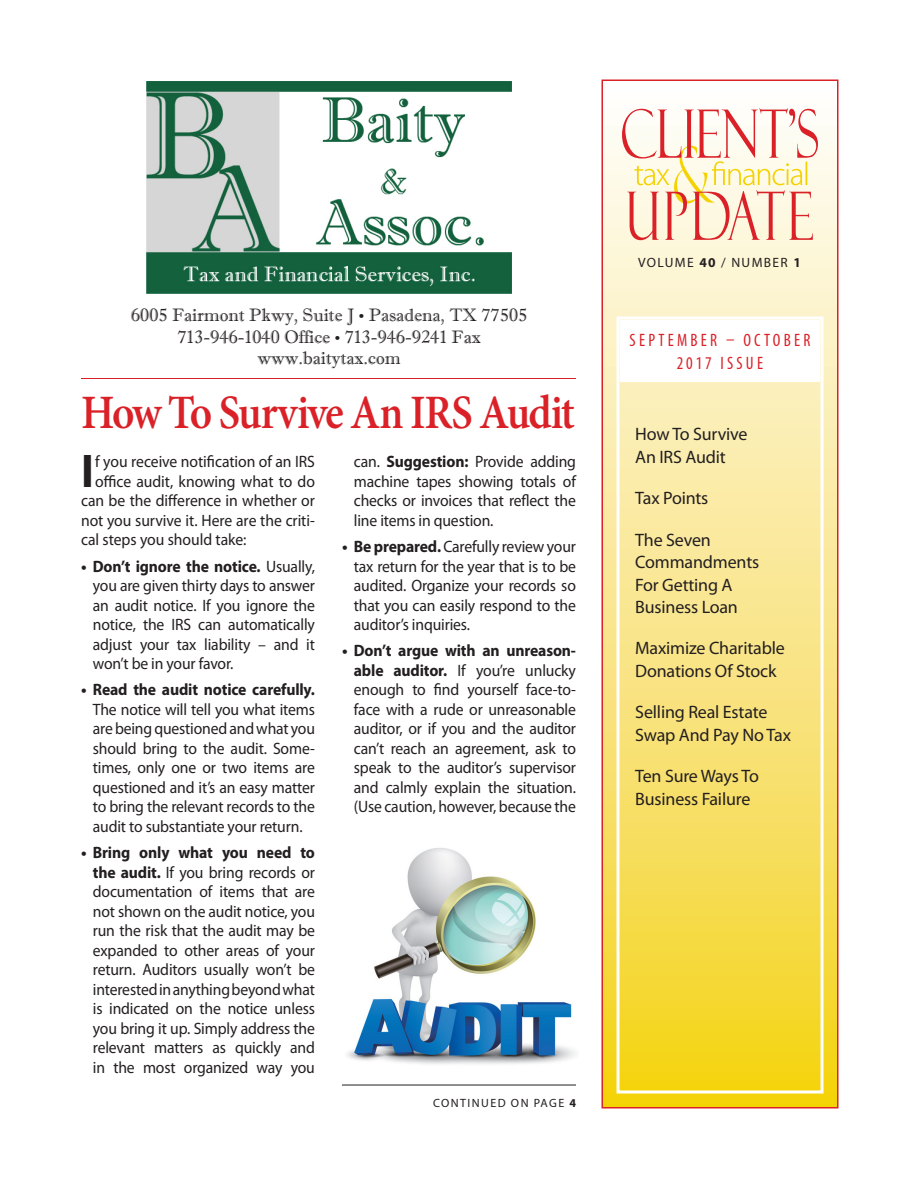
<style>
.page{position:relative;width:918px;height:1188px;background:#fff}
.page>*{position:absolute;margin:0;border:0;box-sizing:border-box;transform-origin:0 0}
.Head_1B_a{font:600 48px "Minion Pro";letter-spacing:-.045em;color:#da2128;scale:.9 1}
.Body_1b_Initial_Cap{font:700 47.55px "Myriad Pro";color:#231f20;scale:.95 1}
.Contents{font:18px/22.5px "Myriad Pro";letter-spacing:-.01em;color:#231f20}
.t1{font:18px "Imprint MT Shadow";color:#231f20}
.In_This_Issue{font:condensed 18px/22.5px "Myriad Pro";letter-spacing:.19em;color:#da2128;text-align:center;scale:.95 1}
.Bullet_1b{font:16.5px/19.5px "Myriad Pro";letter-spacing:-.01em;color:#231f20;text-align:justify;scale:.95 1}
.Body_1b_Initial_Cap-2{font:16.5px "Myriad Pro";letter-spacing:-.005em;color:#231f20;scale:.95 1}
.Volume_Label{font:13.5px "Myriad Pro";letter-spacing:.1em;color:#231f20}
.Continued_On{font:12px "Myriad Pro";letter-spacing:.12em;color:#231f20}
.s1{font-weight:700}
</style>
<div class="page">
<svg style="left:601px;top:79px;width:238px;height:1030px;background:#f8e180"></svg>
<hr style="left:81px;top:378px;width:495px;height:2px;background:#da2128">
<div style="left:617px;top:316px;width:207px;height:778px;border:3px solid #fff"></div>
<svg style="left:622px;top:108px;width:196px;height:132px"></svg>
<hr style="left:342px;top:1085px;width:234px;height:1px;background:#231f20">
<img style="left:347px;top:848px;width:228px;height:216px">
<div style="left:620px;top:320px;width:200px;height:62px;background:#fff"></div>
<img style="left:147px;top:81px;width:365px;height:213px">
<p class="t1" style="left:131px;top:304px;width:398px">6005 Fairmont Pkwy, Suite J • Pasadena, TX 77505</p>
<p class="t1" style="left:177px;top:326px;width:305px">713-946-1040 Office • 713-946-9241 Fax</p>
<p class="t1" style="left:258px;top:347px;width:145px">www.baitytax.com</p>
<p class="Head_1B_a" style="left:81px;top:379px;width:550px">How To Survive An IRS Audit</p>
<p class="Body_1b_Initial_Cap" style="left:81px;top:440px;width:15px">I</p>
<p class="Body_1b_Initial_Cap-2" style="left:95px;top:452px;width:233px">f you receive notification of an IRS</p>
<p class="Body_1b_Initial_Cap-2" style="left:95px;top:471px;width:233px">office audit, knowing what to do</p>
<p class="Body_1b_Initial_Cap-2" style="left:81px;top:491px;width:248px">can be the difference in whether or</p>
<p class="Body_1b_Initial_Cap-2" style="left:81px;top:510px;width:248px">not you survive it. Here are the criti-</p>
<p class="Body_1b_Initial_Cap-2" style="left:81px;top:530px;width:176px">cal steps you should take:</p>
<p class="Bullet_1b" style="left:93px;top:556px;width:235px;text-indent:-12px"><span class="s1">• Don’t ignore the notice.</span> Usually, you are given thirty days to answer an audit notice. If you ignore the notice, the IRS can automatically adjust your tax liability – and it won’t be in your favor.</p>
<p class="Bullet_1b" style="left:93px;top:680px;width:235px;text-indent:-12px"><span class="s1">• Read the audit notice carefully.<br></span>The notice will tell you what items arebeingquestionedandwhat you should bring to the audit. Some&shy;times, only one or two items are questioned and it’s an easy matter to bring the relevant records to the audit to substantiate your return.</p>
<p class="Bullet_1b" style="left:93px;top:843px;width:235px;text-indent:-12px"><span class="s1">• Bring only what you need to the audit.</span> If you bring records or documentation of items that are not shown on the audit notice, you run the risk that the audit may be expanded to other areas of your return. Auditors usually won’t be interestedinanythingbeyondwhat is indicated on the notice unless you bring it up. Simply address the relevant matters as quickly and in the most organized way you</p>
<p class="Bullet_1b" style="left:354px;top:452px;width:235px">can. <span class="s1">Suggestion:</span> Provide adding machine tapes showing totals of checks or invoices that reflect the line items in question.</p>
<p class="Bullet_1b" style="left:354px;top:537px;width:235px;text-indent:-12px"><span class="s1">• Be prepared.</span> Carefully review your tax return for the year that is to be audited. Organize your records so that you can easily respond to the auditor’s inquiries.</p>
<p class="Bullet_1b" style="left:354px;top:641px;width:235px;text-indent:-12px"><span class="s1">• Don’t argue with an unreason&shy;able auditor.</span> If you’re unlucky enough to find yourself face-to&shy;face with a rude or unreasonable auditor, or if you and the auditor can’t reach an agreement, ask to speak to the auditor’s supervisor and calmly explain the situation. (Use caution, however, because the</p>
<p class="Continued_On" style="left:433px;top:1096px;width:144px">Conti nued on page <span class="s1">4</span></p>
<p class="Volume_Label" style="left:638px;top:254px;width:164px">VOLUME <span class="s1">40</span> / NUMBER <span class="s1">1</span></p>
<p class="In_This_Issue" style="left:630px;top:329px;width:192px">SEPTEMBER – OCTOBER<br>2017 ISSUE</p>
<p class="Contents" style="left:635px;top:423px;width:114px">How To Survive<br>An IRS Audit</p>
<p class="Contents" style="left:635px;top:487px;width:75px">Tax Points</p>
<p class="Contents" style="left:635px;top:528px;width:126px">The Seven<br>Commandments<br>For Getting A<br>Business Loan</p>
<p class="Contents" style="left:635px;top:637px;width:151px">Maximize Charitable<br>Donations Of Stock</p>
<p class="Contents" style="left:635px;top:701px;width:157px">Selling Real Estate<br>Swap And Pay No Tax</p>
<p class="Contents" style="left:635px;top:765px;width:125px">Ten Sure Ways To<br>Business Failure</p>
</div>
